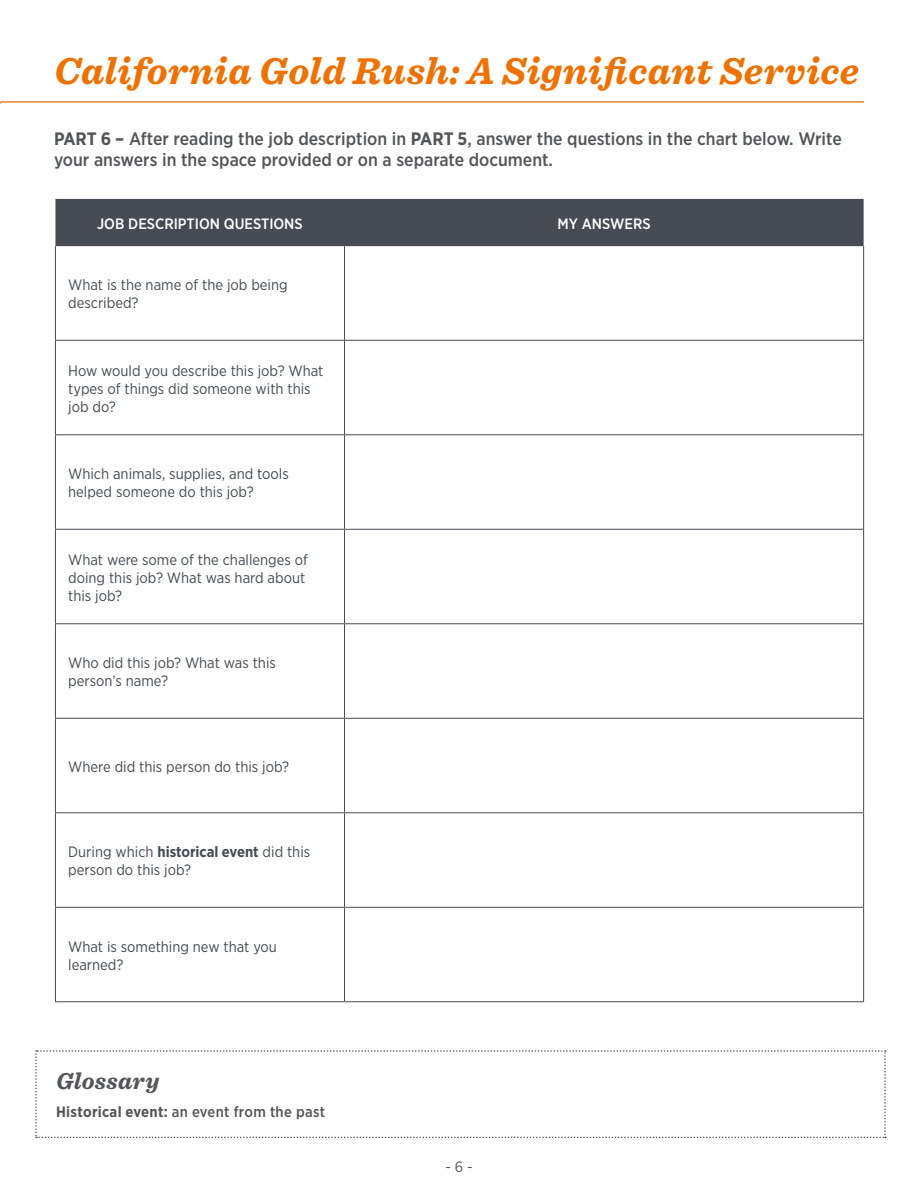
<style>
.page{position:relative;width:918px;height:1188px;background:#fff}
.page>*{position:absolute;margin:0;border:0;box-sizing:border-box;transform-origin:0 0}
.t1{font:italic 700 39px "Sentinel";letter-spacing:.01em;color:#ef7100}
._1_1_Header{font:italic 700 24px "Sentinel";letter-spacing:.015em;color:#535559}
.t2{font:500 18px/21.6px "Gotham Narrow";color:#535559}
.t3{font:15px/18px "Gotham Narrow";color:#464b54}
._1_1_Header-2{font:500 15px "Gotham Narrow";letter-spacing:.02em;color:#535559}
.t4{font:500 15px "Gotham Narrow";color:#fff}
.t5{font:15px "Gotham Narrow";color:#535559}
.s1{font-weight:700}
</style>
<div class="page">
<svg style="left:0;top:101px;width:864px;height:3px"></svg>
<div style="left:55px;top:199px;width:809px;height:47px;background:#464b54"></div>
<hr style="left:55px;top:246px;width:1px;height:94px;background:#464b54">
<hr style="left:863px;top:246px;width:1px;height:94px;background:#464b54">
<hr style="left:55px;top:341px;width:1px;height:93px;background:#464b54">
<hr style="left:863px;top:341px;width:1px;height:93px;background:#464b54">
<hr style="left:55px;top:435px;width:1px;height:94px;background:#464b54">
<hr style="left:863px;top:435px;width:1px;height:94px;background:#464b54">
<hr style="left:55px;top:530px;width:1px;height:93px;background:#464b54">
<hr style="left:863px;top:530px;width:1px;height:93px;background:#464b54">
<hr style="left:55px;top:624px;width:1px;height:94px;background:#464b54">
<hr style="left:863px;top:624px;width:1px;height:94px;background:#464b54">
<hr style="left:55px;top:719px;width:1px;height:93px;background:#464b54">
<hr style="left:863px;top:719px;width:1px;height:93px;background:#464b54">
<hr style="left:55px;top:813px;width:1px;height:94px;background:#464b54">
<hr style="left:863px;top:813px;width:1px;height:94px;background:#464b54">
<hr style="left:55px;top:908px;width:1px;height:93px;background:#464b54">
<hr style="left:863px;top:908px;width:1px;height:93px;background:#464b54">
<hr style="left:344px;top:246px;width:1px;height:94px;background:#464b54">
<hr style="left:55px;top:340px;width:290px;height:1px;background:#464b54">
<hr style="left:345px;top:340px;width:519px;height:1px;background:#464b54">
<hr style="left:344px;top:341px;width:1px;height:93px;background:#464b54">
<hr style="left:55px;top:434px;width:290px;height:1px;background:#464b54">
<hr style="left:345px;top:434px;width:519px;height:1px;background:#464b54">
<hr style="left:344px;top:435px;width:1px;height:94px;background:#464b54">
<hr style="left:55px;top:529px;width:290px;height:1px;background:#464b54">
<hr style="left:345px;top:529px;width:519px;height:1px;background:#464b54">
<hr style="left:344px;top:530px;width:1px;height:93px;background:#464b54">
<hr style="left:55px;top:623px;width:290px;height:1px;background:#464b54">
<hr style="left:345px;top:623px;width:519px;height:1px;background:#464b54">
<hr style="left:344px;top:624px;width:1px;height:94px;background:#464b54">
<hr style="left:55px;top:718px;width:290px;height:1px;background:#464b54">
<hr style="left:345px;top:718px;width:519px;height:1px;background:#464b54">
<hr style="left:344px;top:719px;width:1px;height:93px;background:#464b54">
<hr style="left:55px;top:812px;width:290px;height:1px;background:#464b54">
<hr style="left:345px;top:812px;width:519px;height:1px;background:#464b54">
<hr style="left:344px;top:813px;width:1px;height:94px;background:#464b54">
<hr style="left:55px;top:907px;width:290px;height:1px;background:#464b54">
<hr style="left:345px;top:907px;width:519px;height:1px;background:#464b54">
<hr style="left:344px;top:908px;width:1px;height:93px;background:#464b54">
<hr style="left:55px;top:1001px;width:290px;height:1px;background:#464b54">
<hr style="left:345px;top:1001px;width:519px;height:1px;background:#464b54">
<svg style="left:35px;top:1050px;width:851px;height:88px"></svg>
<h1 class="t1" style="left:54px;top:40px;width:807px">California Gold Rush: A Significant Service</h1>
<p class="t2" style="left:54px;top:127px;width:789px"><span class="s1">PART 6 –</span> After reading the job description in <span class="s1">PART 5</span>, answer the questions in the chart below. Write your answers in the space provided or on a separate document.</p>
<p class="t4" style="left:97px;top:214px;width:207px">JOB DESCRIPTION QUESTIONS</p>
<p class="t4" style="left:558px;top:214px;width:95px">MY ANSWERS</p>
<p class="t3" style="left:68px;top:275px;width:221px">What is the name of the job being described?</p>
<p class="t3" style="left:68px;top:361px;width:257px">How would you describe this job? What types of things did someone with this job do?</p>
<p class="t3" style="left:68px;top:464px;width:222px">Which animals, supplies, and tools helped someone do this job?</p>
<p class="t3" style="left:68px;top:550px;width:241px">What were some of the challenges of doing this job? What was hard about this job?</p>
<p class="t3" style="left:68px;top:653px;width:209px">Who did this job? What was this person’s name?</p>
<p class="t3" style="left:68px;top:757px;width:222px">Where did this person do this job?</p>
<p class="t3" style="left:68px;top:842px;width:244px">During which <span class="s1">historical event</span> did this person do this job?</p>
<p class="t3" style="left:68px;top:937px;width:210px">What is something new that you learned?</p>
<p class="_1_1_Header" style="left:56px;top:1062px;width:105px">Glossary</p>
<p class="_1_1_Header-2" style="left:56px;top:1102px;width:271px"><span class="s1">Historical event:</span> an event from the past</p>
<p class="t5" style="left:445px;top:1157px;width:29px">- 6 -</p>
</div>
